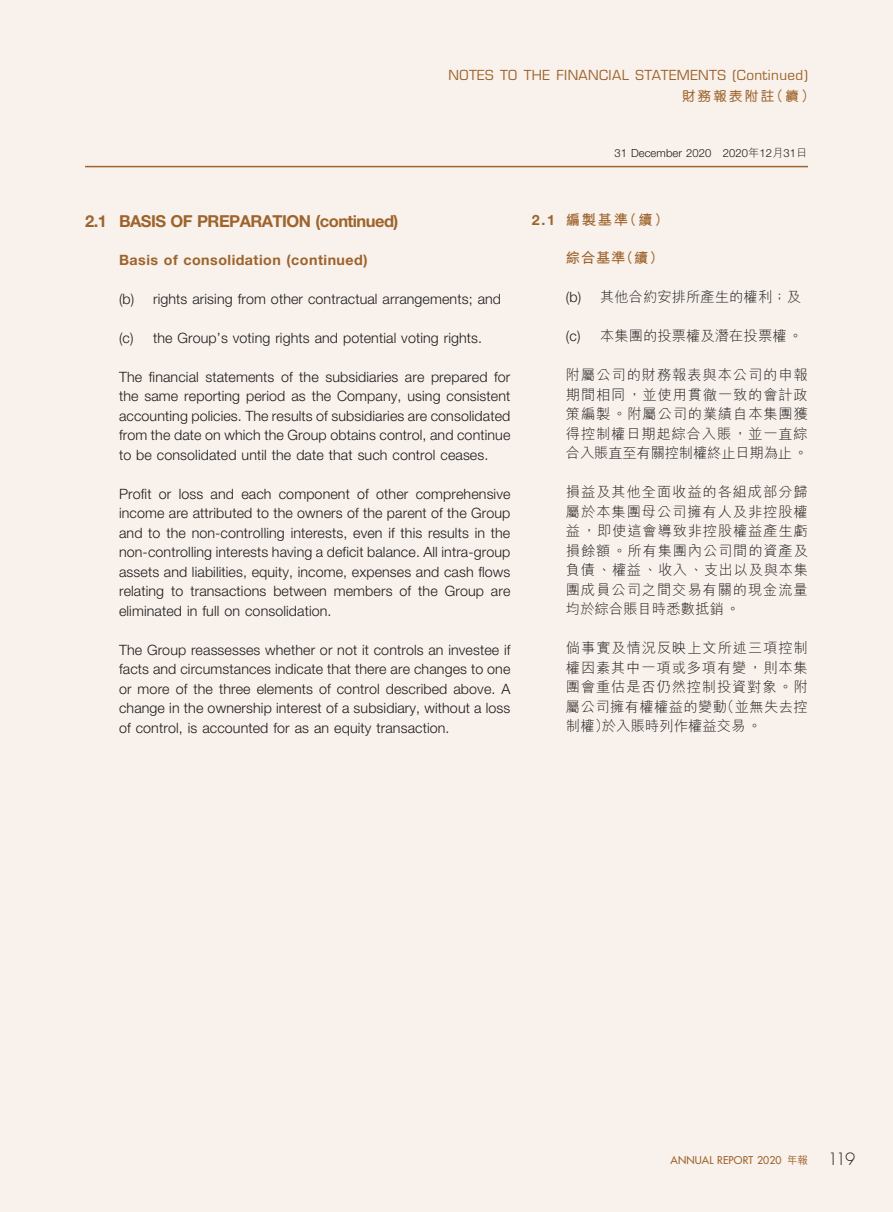
<style>
.page{position:relative;width:893px;height:1212px;background:#f9f1ec}
.page>*{position:absolute;margin:0;border:0;box-sizing:border-box;transform-origin:0 0}
.t1{font:700 16.5px "Helvetica Neue LT Std";letter-spacing:-.03em;color:#9d642c}
.t2{font:300 16.5px "Futura Std";color:#1c1c1b}
.t3{font:300 14.25px/19.5px "Helvetica Neue LT Std";letter-spacing:.01em;color:#1c1c1b;text-align:justify}
.t4{font:300 14.25px/19.5px "M Hei HK";letter-spacing:.03em;color:#1c1c1b;text-align:justify}
.t5{font:300 14.25px "M Hei HK";letter-spacing:.01em;color:#1c1c1b}
.t6{font:700 14.25px "Helvetica Neue LT Std";letter-spacing:.035em;color:#9d642c}
.t7{font:700 14.25px "M Hei HK";letter-spacing:.09em;color:#9d642c}
.t8{font:13.5px "Eurostile LT Std";letter-spacing:.03em;color:#9d642c}
.t9{font:500 13.5px "M Yuen HK";letter-spacing:.165em;color:#9d642c}
.t10{font:300 11.25px "Helvetica Neue LT Std";letter-spacing:.01em;color:#1c1c1b}
.t11{font:500 10.5px "Futura Std";letter-spacing:.01em;color:#9d642c}
.s1{font-family:"M Hei HK"}
.s2{font-family:"Helvetica Neue LT Std"}
</style>
<div class="page">
<hr style="left:85px;top:166px;width:723px;height:1px;background:#9d642c">
<p class="t8" style="left:449px;top:67px;width:361px">NOTES TO THE FINANCIAL STATEMENTS (Continued)</p>
<p class="t9" style="left:682px;top:87px;width:134px">財務報表附註（續）</p>
<p class="t10" style="left:614px;top:146px;width:195px">31 December 2020 2020<span class="s1">年</span>12<span class="s1">月</span>31<span class="s1">日</span></p>
<p class="t1" style="left:85px;top:210px;width:315px">2.1 BASIS OF PREPARATION (continued)</p>
<p class="t6" style="left:119px;top:251px;width:250px">Basis of consolidation (continued)</p>
<p class="t3" style="left:119px;top:289px;width:384px">(b) rights arising from other contractual arrangements; and</p>
<p class="t3" style="left:119px;top:328px;width:365px">(c) the Group’s voting rights and potential voting rights.</p>
<p class="t3" style="left:119px;top:367px;width:393px">The financial statements of the subsidiaries are prepared for the same reporting period as the Company, using consistent accounting policies. The results of subsidiaries are consolidated from the date on which the Group obtains control, and continue to be consolidated until the date that such control ceases.</p>
<p class="t3" style="left:119px;top:484px;width:393px">Profit or loss and each component of other comprehensive income are attributed to the owners of the parent of the Group and to the non-controlling interests, even if this results in the non-controlling interests having a deficit balance. All intra-group assets and liabilities, equity, income, expenses and cash flows relating to transactions between members of the Group are eliminated in full on consolidation.</p>
<p class="t3" style="left:119px;top:640px;width:393px">The Group reassesses whether or not it controls an investee if facts and circumstances indicate that there are changes to one or more of the three elements of control described above. A change in the ownership interest of a subsidiary, without a loss of control, is accounted for as an equity transaction.</p>
<p class="t7" style="left:532px;top:209px;width:138px"><span class="s2">2.1</span> 編製基準（續）</p>
<p class="t7" style="left:566px;top:248px;width:99px">綜合基準（續）</p>
<p class="t5" style="left:566px;top:287px;width:236px"><span class="s2">(b)</span> 其他合約安排所產生的權利；及</p>
<p class="t5" style="left:566px;top:326px;width:238px"><span class="s2">(c)</span> 本集團的投票權及潛在投票權。</p>
<p class="t4" style="left:566px;top:365px;width:243px">附屬公司的財務報表與本公司的申報期間相同，並使用貫徹一致的會計政策編製。附屬公司的業績自本集團獲得控制權日期起綜合入賬，並一直綜合入賬直至有關控制權終止日期為止。</p>
<p class="t4" style="left:566px;top:482px;width:243px">損益及其他全面收益的各組成部分歸屬於本集團母公司擁有人及非控股權益，即使這會導致非控股權益產生虧損餘額。所有集團內公司間的資產及負債、權益、收入、支出以及與本集團成員公司之間交易有關的現金流量均於綜合賬目時悉數抵銷。</p>
<p class="t4" style="left:566px;top:638px;width:243px">倘事實及情況反映上文所述三項控制權因素其中一項或多項有變，則本集團會重估是否仍然控制投資對象。附屬公司擁有權權益的變動（並無失去控制權）於入賬時列作權益交易。</p>
<p class="t11" style="left:671px;top:1153px;width:139px">ANNUAL REPORT 2020 <span class="s1">年報</span></p>
<p class="t2" style="left:828px;top:1148px;width:29px">119</p>
</div>
